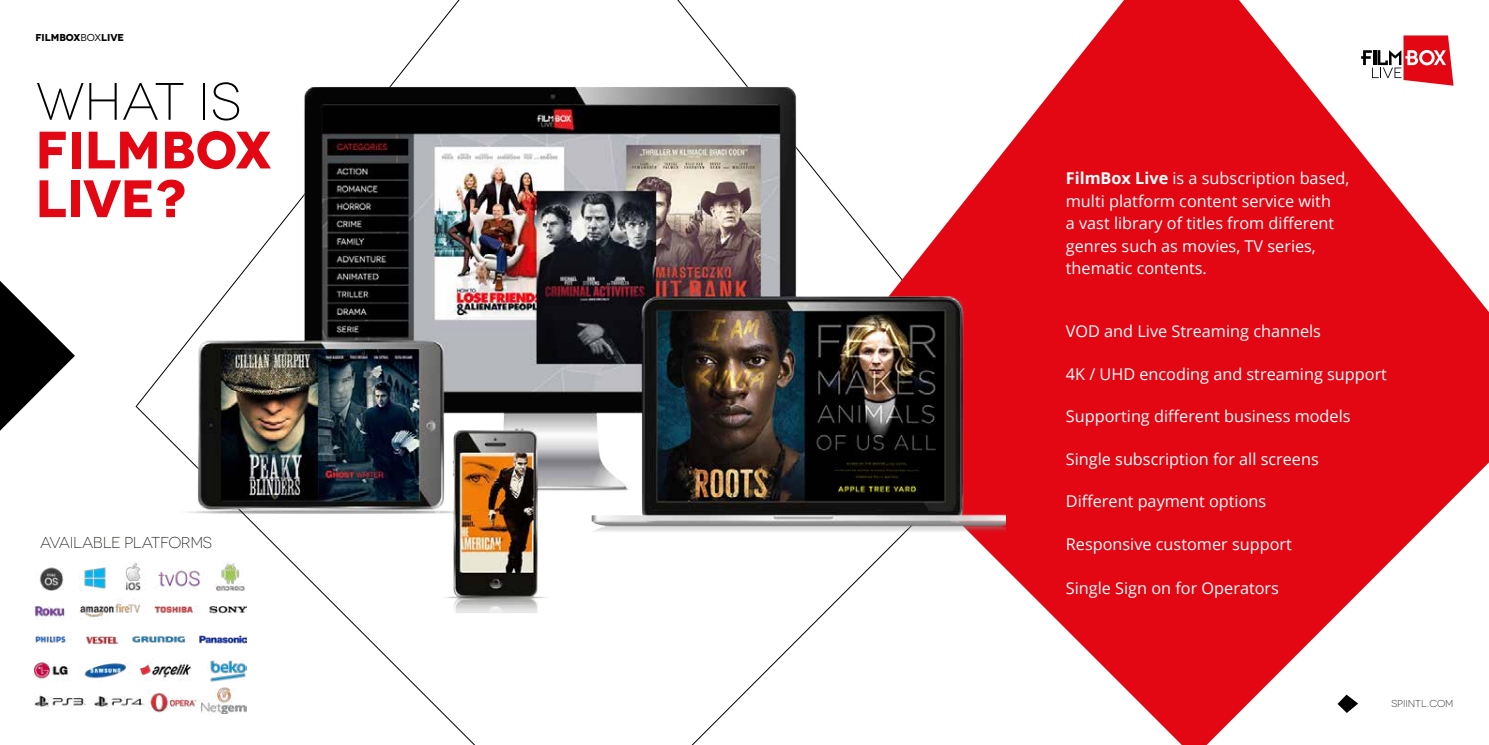
<style>
.page{position:relative;width:1489px;height:745px;background:#fff}
.page>*{position:absolute;margin:0;border:0;box-sizing:border-box;transform-origin:0 0}
.t1{font:700 52.5px/48.6px "Novecentowide";color:#e30613}
.t2{font:300 52.5px "Novecentowide";letter-spacing:-.015em;color:#000}
.t3{font:16.25px/22.5px "Open Sans";color:#fff}
.t4{font:300 15.75px "Novecentowide";letter-spacing:-.02em;color:#12110c}
.t5{font:700 10px "Novecentowide";color:#000}
.t6{font:300 10px "Novecentowide";color:#000}
.s1{font-weight:400}
.s2{font-weight:700}
</style>
<div class="page">
<svg style="left:1005px;top:0;width:483px;height:744px;fill:#e30613"></svg>
<svg style="left:0;top:281px;width:75px;height:149px"></svg>
<img style="left:135px;top:30px;width:870px;height:632px">
<img style="left:34px;top:561px;width:212px;height:151px">
<svg style="left:1360px;top:35px;width:93px;height:51px"></svg>
<svg style="left:1337px;top:694px;width:20px;height:18px"></svg>
<p class="t5" style="left:35px;top:31px;width:90px">FILMBOX<span class="s1">box</span>LIVE</p>
<h1 class="t2" style="left:35px;top:72px;width:207px">WHAT IS</h1>
<h1 class="t1" style="left:35px;top:126px;width:237px">FILMBOX<br>LIVE?</h1>
<p class="t4" style="left:40px;top:533px;width:173px">AVAILABLE PLATFORMS</p>
<p class="t3" style="left:1065px;top:166px;width:285px"><span class="s2">FilmBox Live</span> is a subscription based, multi platform content service with<br>a vast library of titles from different genres such as movies, TV series, thematic contents.</p>
<p class="t3" style="left:1065px;top:319px;width:257px">VOD and Live Streaming channels</p>
<p class="t3" style="left:1065px;top:362px;width:323px">4K / UHD encoding and streaming support</p>
<p class="t3" style="left:1065px;top:404px;width:286px">Supporting different business models</p>
<p class="t3" style="left:1065px;top:447px;width:254px">Single subscription for all screens</p>
<p class="t3" style="left:1065px;top:489px;width:202px">Different payment options</p>
<p class="t3" style="left:1065px;top:532px;width:227px">Responsive customer support</p>
<p class="t3" style="left:1065px;top:575px;width:215px">Single Sign on for Operators</p>
<p class="t6" style="left:1391px;top:697px;width:64px">SPIINTL . COM</p>
</div>
